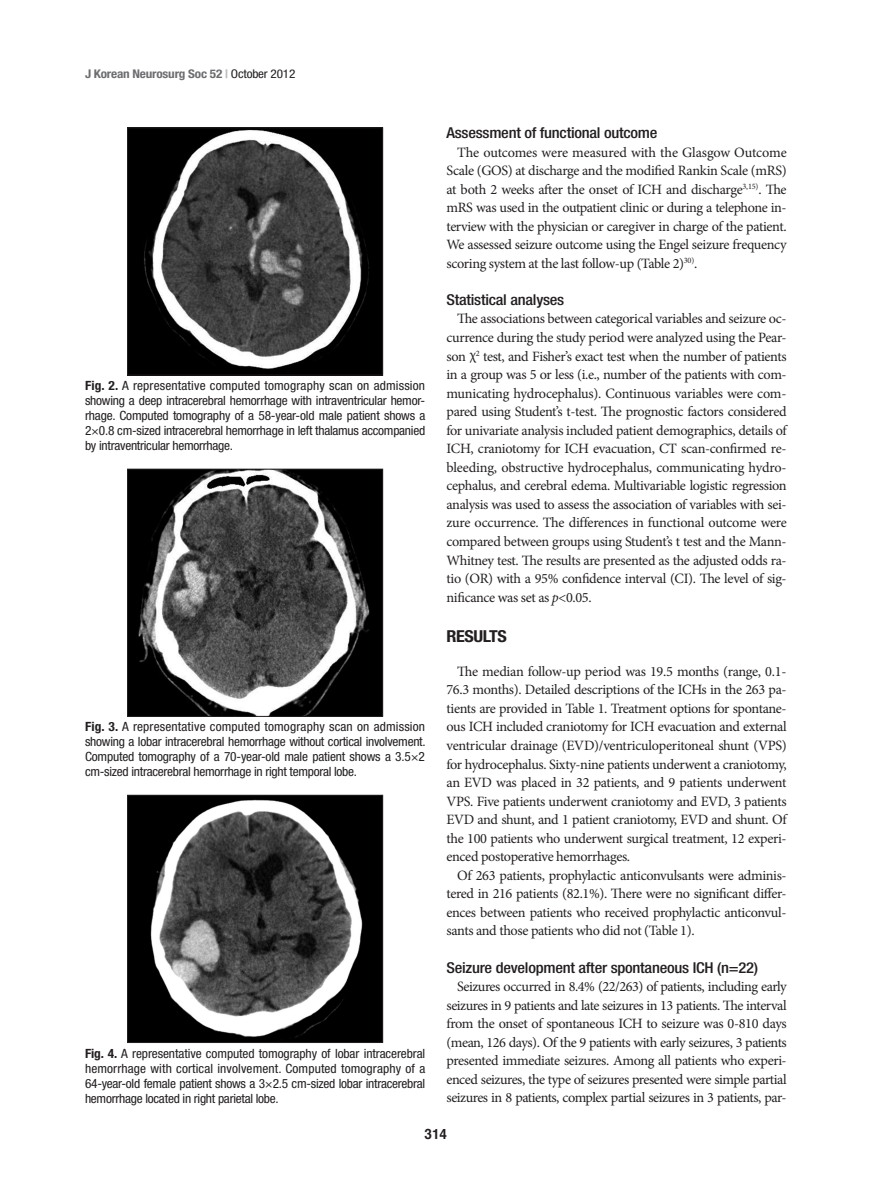
<style>
.page{position:relative;width:893px;height:1191px;background:#fff}
.page>*{position:absolute;margin:0;border:0;box-sizing:border-box;transform-origin:0 0}
.t1{font:700 condensed 16.5px "Helvetica Neue LT Std";letter-spacing:-.025em;color:#231f20;scale:1.1 1}
.t2{font:500 condensed 15px "Helvetica Neue LT Std";letter-spacing:-.015em;color:#231f20;scale:1.1 1}
.t3{font:14.25px/18.6px "Minion Pro";letter-spacing:-.03em;color:#231f20;text-align:justify}
.t4{font:700 14.25px "Helvetica";color:#231f20;scale:.95 1}
.t5{font:condensed 12.75px/15px "Helvetica Neue LT Std";letter-spacing:-.02em;color:#231f20;text-align:justify;scale:1.05 1}
.t6{font:700 condensed 12px "Helvetica Neue LT Std";letter-spacing:-.015em;color:#6c6d70;scale:1.1 1}
.s1{color:#bcbdc0}
.s2{font-weight:400;color:#231f20}
.s3{font-weight:700}
.s4{font-style:italic}
</style>
<div class="page">
<img style="left:129px;top:130px;width:252px;height:243px">
<div style="left:127px;top:128px;width:256px;height:247px;border:1px solid #231f20"></div>
<img style="left:129px;top:471px;width:252px;height:243px">
<div style="left:127px;top:469px;width:256px;height:247px;border:1px solid #231f20"></div>
<img style="left:129px;top:797px;width:252px;height:243px">
<div style="left:127px;top:795px;width:256px;height:247px;border:1px solid #231f20"></div>
<p class="t6" style="left:85px;top:66px;width:193px">J Korean Neurosurg Soc 52 <span class="s1">|</span> <span class="s2">October 2012</span></p>
<p class="t5" style="left:85px;top:378px;width:326px"><span class="s3">Fig. 2.</span> A representative computed tomography scan on admission showing a deep intracerebral hemorrhage with intraventricular hemor&shy;rhage. Computed tomography of a 58-year-old male patient shows a 2×0.8 cm-sized intracerebral hemorrhage in left thalamus accompanied by intraventricular hemorrhage.</p>
<p class="t5" style="left:85px;top:719px;width:326px"><span class="s3">Fig. 3.</span> A representative computed tomography scan on admission showing a lobar intracerebral hemorrhage without cortical involvement.<br>Computed tomography of a 70-year-old male patient shows a 3.5×2 cm-sized intracerebral hemorrhage in right temporal lobe.</p>
<p class="t5" style="left:85px;top:1045px;width:326px"><span class="s3">Fig. 4.</span> A representative computed tomography of lobar intracerebral hemorrhage with cortical involvement. Computed tomography of a 64-year-old female patient shows a 3×2.5 cm-sized lobar intracerebral hemorrhage located in right parietal lobe.</p>
<p class="t2" style="left:446px;top:124px;width:193px">Assessment of functional outcome</p>
<p class="t3" style="left:446px;top:143px;width:342px;text-indent:11px">The outcomes were measured with the Glasgow Outcome Scale (GOS) at discharge and the modified Rankin Scale (mRS) at both 2 weeks after the onset of ICH and discharge<sup>3,15)</sup>. The mRS was used in the outpatient clinic or during a telephone in&shy;terview with the physician or caregiver in charge of the patient.<br>We assessed seizure outcome using the Engel seizure frequency scoring system at the last follow-up (Table 2)<sup>30)</sup>.</p>
<p class="t2" style="left:446px;top:291px;width:109px">Statistical analyses</p>
<p class="t3" style="left:446px;top:310px;width:342px;text-indent:11px">The associations between categorical variables and seizure oc&shy;currence during the study period were analyzed using the Pear&shy;son χ<sup>2</sup> test, and Fisher’s exact test when the number of patients in a group was 5 or less (i.e., number of the patients with com&shy;municating hydrocephalus). Continuous variables were com&shy;pared using Student’s t-test. The prognostic factors considered for univariate analysis included patient demographics, details of ICH, craniotomy for ICH evacuation, CT scan-confirmed re&shy;bleeding, obstructive hydrocephalus, communicating hydro&shy;cephalus, and cerebral edema. Multivariable logistic regression analysis was used to assess the association of variables with sei&shy;zure occurrence. The differences in functional outcome were compared between groups using Student’s t test and the Mann-Whitney test. The results are presented as the adjusted odds ra&shy;tio (OR) with a 95% confidence interval (CI). The level of sig&shy;nificance was set as <span class="s4">p</span>&lt;0.05.</p>
<p class="t1" style="left:446px;top:626px;width:56px">RESULTS</p>
<p class="t3" style="left:446px;top:662px;width:342px;text-indent:11px">The median follow-up period was 19.5 months (range, 0.1- 76.3 months). Detailed descriptions of the ICHs in the 263 pa&shy;tients are provided in Table 1. Treatment options for spontane&shy;ous ICH included craniotomy for ICH evacuation and external ventricular drainage (EVD)/ventriculoperitoneal shunt (VPS) for hydrocephalus. Sixty-nine patients underwent a craniotomy, an EVD was placed in 32 patients, and 9 patients underwent VPS. Five patients underwent craniotomy and EVD, 3 patients EVD and shunt, and 1 patient craniotomy, EVD and shunt. Of the 100 patients who underwent surgical treatment, 12 experi&shy;enced postoperative hemorrhages.</p>
<p class="t3" style="left:446px;top:866px;width:342px;text-indent:11px">Of 263 patients, prophylactic anticonvulsants were adminis&shy;tered in 216 patients (82.1%). There were no significant differ&shy;ences between patients who received prophylactic anticonvul&shy;sants and those patients who did not (Table 1).</p>
<p class="t2" style="left:446px;top:958px;width:285px">Seizure development after spontaneous ICH (n=22)</p>
<p class="t3" style="left:446px;top:977px;width:342px;text-indent:11px">Seizures occurred in 8.4% (22/263) of patients, including early seizures in 9 patients and late seizures in 13 patients. The interval from the onset of spontaneous ICH to seizure was 0-810 days (mean, 126 days). Of the 9 patients with early seizures, 3 patients presented immediate seizures. Among all patients who experi&shy;enced seizures, the type of seizures presented were simple partial seizures in 8 patients, complex partial seizures in 3 patients, par-</p>
<p class="t4" style="left:425px;top:1123px;width:25px">314</p>
</div>
